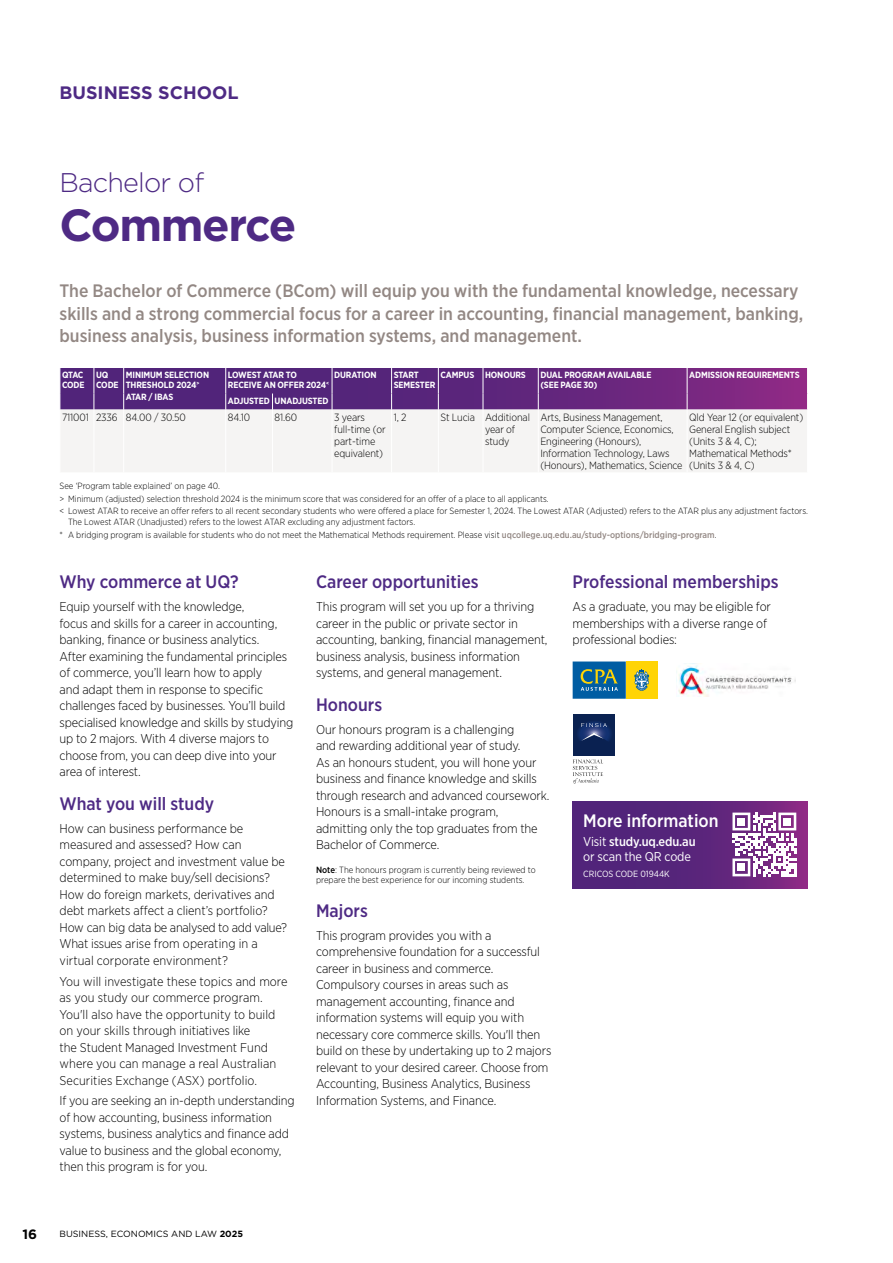
<style>
.page{position:relative;width:893px;height:1263px;background:#fff}
.page>*{position:absolute;margin:0;border:0;box-sizing:border-box;transform-origin:0 0}
.t1{font:700 45px "Gotham";letter-spacing:-.03em;color:#4e2a84}
.t2{font:300 27px "Gotham";letter-spacing:-.03em;color:#4e2a84}
.t3{font:500 18px/22.5px "Gotham Narrow";color:#938884}
.t4{font:500 18px "Gotham Narrow";color:#4e2a84}
.t5{font:500 18px "Gotham Narrow";color:#fff}
.t6{font:700 18px "Gotham";color:#4e2a84}
.t7{font:700 13.5px "Gotham";color:#000}
.t8{font:300 12.75px/16.5px "Gotham Narrow";letter-spacing:-.01em;color:#000}
.t9{font:12.75px/15px "Gotham Narrow";letter-spacing:-.01em;color:#fff}
.t10{font:300 10.5px/12px "Gotham Narrow";letter-spacing:-.01em;color:#000}
.t11{font:300 9px/12.6px "Gotham Narrow";color:#000}
.t12{font:700 9px/9.8px "Gotham Narrow";letter-spacing:-.015em;color:#fff}
.t13{font:9px "Gotham";color:#000}
.t14{font:9px "Gotham Narrow";color:#fff}
.t15{font:700 9px/9.8px "Gotham Narrow";letter-spacing:-.04em;color:#fff}
.s1{font-weight:500;color:#938884}
.s2{font-weight:500}
.s3{font-weight:700}
</style>
<div class="page">
<div style="left:61px;top:410px;width:746px;height:62px;background:#f5f4f3"></div>
<svg style="left:60px;top:368px;width:748px;height:42px;background:#652c80"></svg>
<hr style="left:272px;top:410px;width:1px;height:62px;background:#fff">
<hr style="left:332px;top:410px;width:1px;height:62px;background:#fff">
<hr style="left:391px;top:410px;width:1px;height:62px;background:#fff">
<hr style="left:438px;top:410px;width:1px;height:62px;background:#fff">
<hr style="left:483px;top:410px;width:1px;height:62px;background:#fff">
<hr style="left:538px;top:410px;width:1px;height:62px;background:#fff">
<hr style="left:687px;top:410px;width:1px;height:62px;background:#fff">
<hr style="left:94px;top:410px;width:1px;height:62px;background:#fff">
<hr style="left:123px;top:410px;width:1px;height:62px;background:#fff">
<hr style="left:225px;top:410px;width:1px;height:62px;background:#fff">
<div style="left:573px;top:661px;width:53px;height:38px;background:#005da3"></div>
<div style="left:626px;top:661px;width:32px;height:38px;background:#ffd405"></div>
<svg style="left:634px;top:669px;width:16px;height:22px"></svg>
<svg style="left:581px;top:669px;width:37px;height:22px"></svg>
<img style="left:676px;top:663px;width:119px;height:33px">
<svg style="left:573px;top:714px;width:42px;height:19px"></svg>
<svg style="left:581px;top:723px;width:26px;height:4px"></svg>
<svg style="left:573px;top:733px;width:42px;height:50px"></svg>
<svg style="left:573px;top:802px;width:235px;height:87px;background:#72428d"></svg>
<h3 class="t6" style="left:60px;top:81px;width:180px">BUSINESS SCHOOL</h3>
<h2 class="t2" style="left:60px;top:165px;width:146px">Bachelor of</h2>
<h1 class="t1" style="left:60px;top:195px;width:239px">Commerce</h1>
<p class="t3" style="left:60px;top:280px;width:745px">The Bachelor of Commerce (BCom) will equip you with the fundamental knowledge, necessary skills and a strong commercial focus for a career in accounting, financial management, banking, business analysis, business information systems, and management.</p>
<p class="t15" style="left:62px;top:370px;width:24px">QTAC<br>CODE</p>
<p class="t12" style="left:96px;top:370px;width:24px">UQ<br>CODE</p>
<p class="t12" style="left:126px;top:370px;width:85px">MINIMUM SELECTION<br>THRESHOLD 2024<sup>&gt;</sup></p>
<p class="t12" style="left:126px;top:392px;width:49px">ATAR / IBAS</p>
<p class="t12" style="left:228px;top:370px;width:103px">LOWEST ATAR TO<br>RECEIVE AN OFFER 2024<sup>&lt;</sup></p>
<p class="t12" style="left:334px;top:370px;width:44px">DURATION</p>
<p class="t12" style="left:394px;top:370px;width:43px">START<br>SEMESTER</p>
<p class="t12" style="left:440px;top:370px;width:87px">CAMPUS HONOURS</p>
<p class="t12" style="left:540px;top:370px;width:113px">DUAL PROGRAM AVAILABLE (SEE PAGE 30)</p>
<p class="t12" style="left:689px;top:370px;width:112px">ADMISSION REQUIREMENTS</p>
<p class="t12" style="left:228px;top:396px;width:102px">ADJUSTED UNADJUSTED</p>
<p class="t10" style="left:62px;top:411px;width:125px">711001 2336 84.00 / 30.50</p>
<p class="t10" style="left:228px;top:411px;width:24px">84.10</p>
<p class="t10" style="left:275px;top:411px;width:24px">81.60</p>
<p class="t10" style="left:334px;top:411px;width:53px">3 years full-time (or part-time equivalent)</p>
<p class="t10" style="left:394px;top:411px;width:14px">1, 2</p>
<p class="t10" style="left:485px;top:411px;width:46px;text-indent:-45px">St Lucia Additional year of study</p>
<p class="t10" style="left:540px;top:411px;width:144px">Arts, Business Management,<br>Computer Science, Economics,<br>Engineering (Honours),<br>Information Technology, Laws (Honours), Mathematics, Science</p>
<p class="t10" style="left:689px;top:411px;width:116px">Qld Year 12 (or equivalent)<br>General English subject (Units 3 &amp; 4, C);<br>Mathematical Methods* (Units 3 &amp; 4, C)</p>
<p class="t11" style="left:60px;top:479px;width:750px">See ‘Program table explained’ on page 40.<br>&gt; Minimum (adjusted) selection threshold 2024 is the minimum score that was considered for an offer of a place to all applicants.<br>&lt; Lowest ATAR to receive an offer refers to all recent secondary students who were offered a place for Semester 1, 2024. The Lowest ATAR (Adjusted) refers to the ATAR plus any adjustment factors.</p>
<p class="t11" style="left:60px;top:515px;width:658px;text-indent:9px">The Lowest ATAR (Unadjusted) refers to the lowest ATAR excluding any adjustment factors.<br>* A bridging program is available for students who do not meet the Mathematical Methods requirement. Please visit <span class="s1">uqcollege.uq.edu.au/study-options/bridging-program</span>.</p>
<h3 class="t4" style="left:60px;top:571px;width:181px">Why commerce at UQ?</h3>
<p class="t8" style="left:60px;top:598px;width:235px">Equip yourself with the knowledge,<br>focus and skills for a career in accounting, banking, finance or business analytics.<br>After examining the fundamental principles of commerce, you’ll learn how to apply<br>and adapt them in response to specific challenges faced by businesses. You’ll build specialised knowledge and skills by studying up to 2 majors. With 4 diverse majors to choose from, you can deep dive into your area of interest.</p>
<h3 class="t4" style="left:60px;top:792px;width:156px">What you will study</h3>
<p class="t8" style="left:60px;top:820px;width:229px">How can business performance be measured and assessed? How can company, project and investment value be determined to make buy/sell decisions?<br>How do foreign markets, derivatives and debt markets affect a client’s portfolio?<br>How can big data be analysed to add value?<br>What issues arise from operating in a virtual corporate environment?</p>
<p class="t8" style="left:60px;top:973px;width:230px">You will investigate these topics and more as you study our commerce program.<br>You'll also have the opportunity to build on your skills through initiatives like<br>the Student Managed Investment Fund where you can manage a real Australian Securities Exchange (ASX) portfolio.</p>
<p class="t8" style="left:60px;top:1092px;width:237px">If you are seeking an in-depth understanding of how accounting, business information systems, business analytics and finance add value to business and the global economy, then this program is for you.</p>
<h3 class="t4" style="left:573px;top:571px;width:208px">Professional memberships</h3>
<p class="t8" style="left:573px;top:598px;width:200px">As a graduate, you may be eligible for memberships with a diverse range of professional bodies:</p>
<h3 class="t4" style="left:316px;top:571px;width:164px">Career opportunities</h3>
<p class="t8" style="left:316px;top:598px;width:233px">This program will set you up for a thriving career in the public or private sector in accounting, banking, financial management, business analysis, business information systems, and general management.</p>
<h3 class="t4" style="left:316px;top:693px;width:68px">Honours</h3>
<p class="t8" style="left:316px;top:721px;width:235px">Our honours program is a challenging<br>and rewarding additional year of study.<br>As an honours student, you will hone your business and finance knowledge and skills through research and advanced coursework.<br>Honours is a small-intake program, admitting only the top graduates from the Bachelor of Commerce.</p>
<p class="t11" style="left:316px;top:864px;width:221px;line-height:10.5px"><span class="s2">Note</span>: The honours program is currently being reviewed to prepare the best experience for our incoming students.</p>
<h3 class="t4" style="left:316px;top:899px;width:53px">Majors</h3>
<p class="t8" style="left:316px;top:927px;width:237px">This program provides you with a comprehensive foundation for a successful career in business and commerce.<br>Compulsory courses in areas such as management accounting, finance and information systems will equip you with necessary core commerce skills. You'll then build on these by undertaking up to 2 majors relevant to your desired career. Choose from Accounting, Business Analytics, Business Information Systems, and Finance.</p>
<h3 class="t5" style="left:583px;top:809px;width:137px">More information</h3>
<p class="t9" style="left:583px;top:834px;width:114px">Visit <span class="s2">study.uq.edu.au </span>or scan the QR code</p>
<p class="t14" style="left:583px;top:868px;width:88px">CRICOS CODE 01944K</p>
<p class="t7" style="left:22px;top:1225px;width:16px">16</p>
<p class="t13" style="left:60px;top:1228px;width:185px">BUSINESS, ECONOMICS AND LAW <span class="s3">2025</span></p>
</div>
